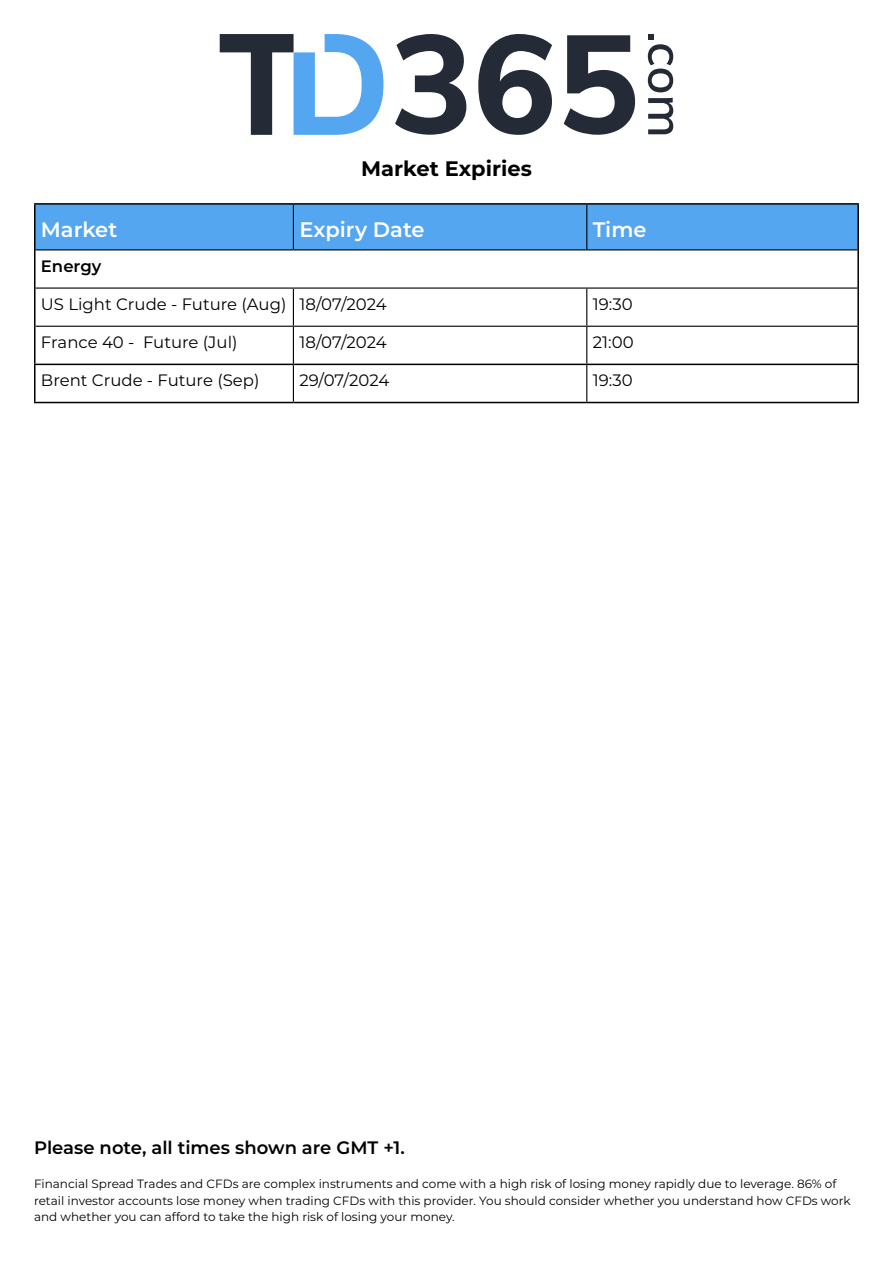
<style>
.page{position:relative;width:893px;height:1263px;background:#fff}
.page>*{position:absolute;margin:0;border:0;box-sizing:border-box;transform-origin:0 0}
.t1{font:600 21px "Montserrat";color:#fff}
.t2{font:700 21px "Montserrat";color:#000}
.t3{font:600 18px "Montserrat";color:#000}
.t4{font:16.5px "Montserrat";color:#000}
.t5{font:600 16.5px "Montserrat";color:#000}
.t6{font:12px/16.5px "Montserrat";color:#000}
</style>
<div class="page">
<svg style="left:220px;top:34px;width:163px;height:101px"></svg>
<svg style="left:395px;top:34px;width:72px;height:101px"></svg>
<svg style="left:478px;top:34px;width:74px;height:101px"></svg>
<svg style="left:564px;top:35px;width:71px;height:100px"></svg>
<svg style="left:648px;top:34px;width:26px;height:100px"></svg>
<div style="left:36px;top:205px;width:821px;height:44px;background:#54a6f0"></div>
<hr style="left:293px;top:205px;width:1px;height:44px;background:#000">
<hr style="left:586px;top:205px;width:1px;height:44px;background:#000">
<hr style="left:36px;top:249px;width:257px;height:1px;background:#000">
<hr style="left:293px;top:249px;width:294px;height:1px;background:#000">
<hr style="left:587px;top:249px;width:270px;height:1px;background:#000">
<hr style="left:36px;top:287px;width:257px;height:2px;background:#000">
<hr style="left:293px;top:287px;width:294px;height:2px;background:#000">
<hr style="left:293px;top:289px;width:1px;height:37px;background:#000">
<hr style="left:587px;top:287px;width:270px;height:2px;background:#000">
<hr style="left:586px;top:289px;width:1px;height:37px;background:#000">
<hr style="left:36px;top:326px;width:257px;height:1px;background:#000">
<hr style="left:293px;top:326px;width:294px;height:1px;background:#000">
<hr style="left:293px;top:327px;width:1px;height:37px;background:#000">
<hr style="left:587px;top:326px;width:270px;height:1px;background:#000">
<hr style="left:586px;top:327px;width:1px;height:37px;background:#000">
<hr style="left:293px;top:365px;width:1px;height:37px;background:#000">
<hr style="left:586px;top:365px;width:1px;height:37px;background:#000">
<hr style="left:34px;top:203px;width:259px;height:2px;background:#000">
<hr style="left:34px;top:205px;width:2px;height:45px;background:#000">
<hr style="left:293px;top:203px;width:294px;height:2px;background:#000">
<hr style="left:587px;top:203px;width:272px;height:2px;background:#000">
<hr style="left:857px;top:205px;width:2px;height:45px;background:#000">
<hr style="left:34px;top:250px;width:2px;height:38px;background:#000">
<hr style="left:857px;top:250px;width:2px;height:38px;background:#000">
<hr style="left:34px;top:288px;width:2px;height:38px;background:#000">
<hr style="left:857px;top:288px;width:2px;height:38px;background:#000">
<hr style="left:34px;top:326px;width:2px;height:38px;background:#000">
<hr style="left:857px;top:326px;width:2px;height:38px;background:#000">
<hr style="left:34px;top:364px;width:259px;height:1px;background:#000">
<hr style="left:34px;top:365px;width:2px;height:37px;background:#000">
<hr style="left:293px;top:364px;width:294px;height:1px;background:#000">
<hr style="left:587px;top:364px;width:272px;height:1px;background:#000">
<hr style="left:857px;top:365px;width:2px;height:37px;background:#000">
<hr style="left:34px;top:402px;width:259px;height:1px;background:#000">
<hr style="left:293px;top:402px;width:294px;height:1px;background:#000">
<hr style="left:587px;top:402px;width:272px;height:1px;background:#000">
<h1 class="t2" style="left:361px;top:154px;width:172px">Market Expiries</h1>
<h1 class="t1" style="left:41px;top:215px;width:78px">Market</h1>
<h1 class="t1" style="left:300px;top:215px;width:127px">Expiry Date</h1>
<h1 class="t1" style="left:593px;top:215px;width:55px">Time</h1>
<h3 class="t5" style="left:41px;top:254px;width:62px">Energy</h3>
<h3 class="t4" style="left:41px;top:293px;width:347px">US Light Crude - Future (Aug) 18/07/2024</h3>
<h3 class="t4" style="left:593px;top:293px;width:41px">19:30</h3>
<h3 class="t4" style="left:41px;top:331px;width:198px">France 40 - Future (Jul)</h3>
<h3 class="t4" style="left:300px;top:331px;width:89px">18/07/2024</h3>
<h3 class="t4" style="left:593px;top:331px;width:42px">21:00</h3>
<h3 class="t4" style="left:41px;top:369px;width:220px">Brent Crude - Future (Sep)</h3>
<h3 class="t4" style="left:300px;top:369px;width:91px">29/07/2024</h3>
<h3 class="t4" style="left:593px;top:369px;width:41px">19:30</h3>
<h2 class="t3" style="left:34px;top:1134px;width:372px">Please note, all times shown are GMT +1.</h2>
<p class="t6" style="left:34px;top:1175px;width:818px">Financial Spread Trades and CFDs are complex instruments and come with a high risk of losing money rapidly due to leverage. 86% of retail investor accounts lose money when trading CFDs with this provider. You should consider whether you understand how CFDs work and whether you can afford to take the high risk of losing your money.</p>
</div>
